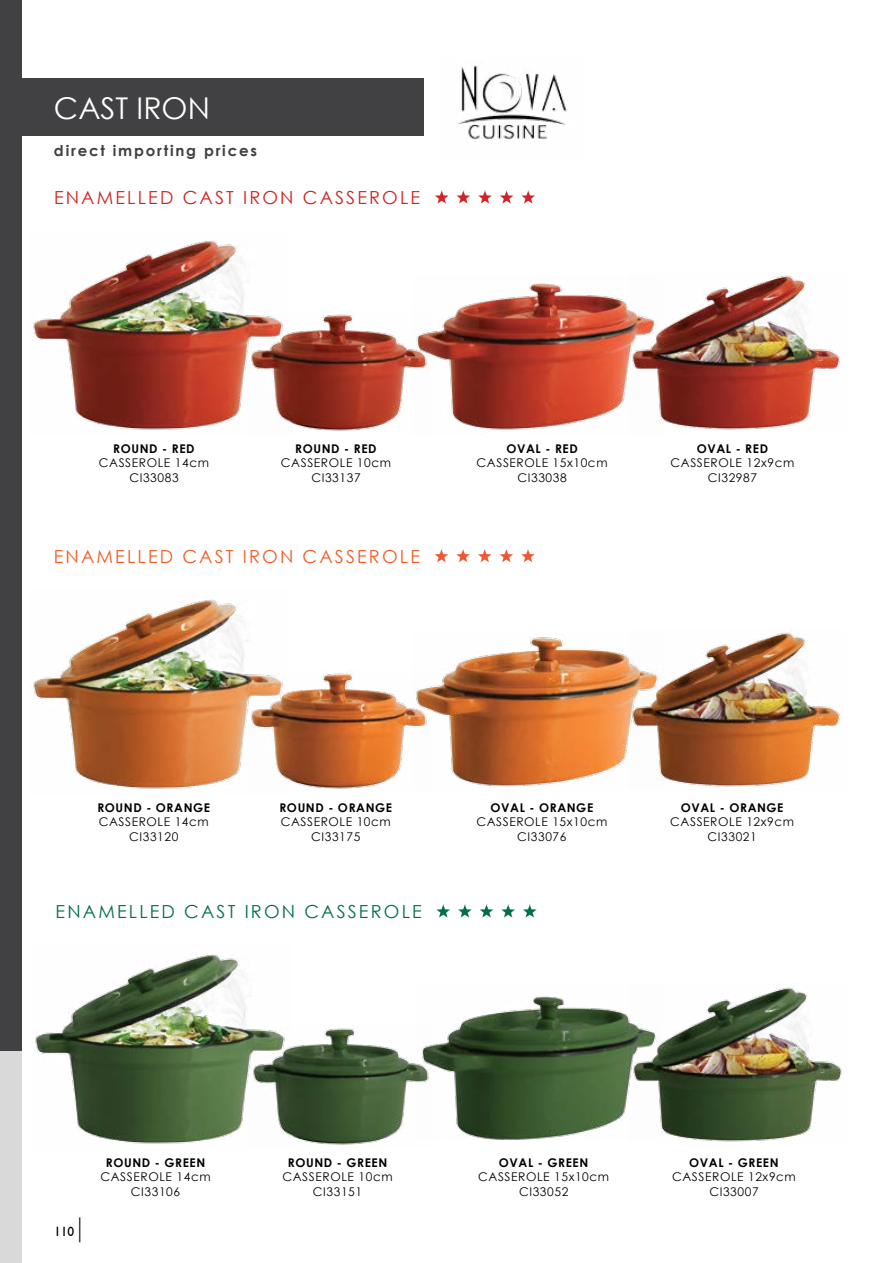
<style>
.page{position:relative;width:893px;height:1263px;background:#fff}
.page>*{position:absolute;margin:0;border:0;box-sizing:border-box;transform-origin:0 0}
.t1{font:30px "Century Gothic";color:#fff}
.t2{font:18px "Century Gothic";letter-spacing:.12em;color:#ce231e}
.t3{font:18px "Century Gothic";letter-spacing:.12em;color:#f15d24}
.t4{font:18px "Century Gothic";letter-spacing:.12em;color:#006f4a}
.t5{font:700 15px "Century Gothic";letter-spacing:.12em;color:#414042}
.t6{font:13.5px "Gill Sans";color:#000}
.t7{font:12px/14.4px "Century Gothic";letter-spacing:.05em;color:#000;text-align:center}
.t8{font:700 12px "Century Gothic";letter-spacing:.05em;color:#000}
.s1{font-size:27px}
</style>
<div class="page">
<img style="left:430px;top:637px;width:198px;height:150px">
<img style="left:432px;top:996px;width:198px;height:143px">
<div style="left:0;top:0;width:22px;height:1263px;background:#d9d9d9"></div>
<div style="left:0;top:79px;width:423px;height:57px;background:#414042"></div>
<div style="left:0;top:0;width:22px;height:1050px;background:#414042"></div>
<img style="left:458px;top:65px;width:109px;height:75px">
<img style="left:430px;top:283px;width:198px;height:147px">
<img style="left:628px;top:273px;width:212px;height:157px">
<img style="left:628px;top:630px;width:212px;height:157px">
<img style="left:630px;top:987px;width:212px;height:155px">
<img style="left:33px;top:240px;width:216px;height:190px">
<img style="left:33px;top:599px;width:216px;height:190px">
<img style="left:35px;top:954px;width:216px;height:190px">
<img style="left:249px;top:314px;width:181px;height:117px">
<img style="left:249px;top:673px;width:181px;height:116px">
<img style="left:251px;top:1028px;width:181px;height:117px">
<svg style="left:435px;top:191px;width:14px;height:13px"></svg>
<svg style="left:435px;top:549px;width:13px;height:13px"></svg>
<svg style="left:436px;top:904px;width:14px;height:13px"></svg>
<svg style="left:456px;top:191px;width:14px;height:13px"></svg>
<svg style="left:456px;top:549px;width:14px;height:13px"></svg>
<svg style="left:458px;top:904px;width:14px;height:13px"></svg>
<svg style="left:478px;top:191px;width:14px;height:13px"></svg>
<svg style="left:478px;top:549px;width:14px;height:13px"></svg>
<svg style="left:480px;top:904px;width:13px;height:13px"></svg>
<svg style="left:521px;top:191px;width:14px;height:13px"></svg>
<svg style="left:521px;top:549px;width:14px;height:13px"></svg>
<svg style="left:523px;top:904px;width:14px;height:13px"></svg>
<svg style="left:500px;top:191px;width:13px;height:13px"></svg>
<svg style="left:499px;top:549px;width:14px;height:13px"></svg>
<svg style="left:501px;top:904px;width:14px;height:14px"></svg>
<h1 class="t1" style="left:54px;top:87px;width:157px">CAST IRON</h1>
<p class="t5" style="left:54px;top:140px;width:205px">DIRECT IMPORTING PRICES</p>
<h2 class="t2" style="left:54px;top:185px;width:368px">ENAMELLED CAST IRON CASSEROLE</h2>
<p class="t8" style="left:113px;top:440px;width:81px">ROUND - RED</p>
<p class="t7" style="left:99px;top:456px;width:112px">CASSEROLE 14CM<br>CI 33083</p>
<p class="t8" style="left:295px;top:440px;width:81px">ROUND - RED</p>
<p class="t7" style="left:281px;top:456px;width:112px">CASSEROLE 10CM<br>CI33137</p>
<h2 class="t3" style="left:54px;top:544px;width:368px">ENAMELLED CAST IRON CASSEROLE</h2>
<p class="t8" style="left:506px;top:440px;width:71px">OVAL - RED</p>
<p class="t7" style="left:477px;top:456px;width:133px">CASSEROLE 15X10CM<br>CI 33038</p>
<p class="t8" style="left:697px;top:440px;width:71px">OVAL - RED</p>
<p class="t7" style="left:670px;top:456px;width:125px">CASSEROLE 12X9CM<br>CI32987</p>
<p class="t8" style="left:97px;top:798px;width:113px">ROUND - ORANGE</p>
<p class="t7" style="left:99px;top:814px;width:112px">CASSEROLE 14CM<br>CI33120</p>
<p class="t8" style="left:279px;top:798px;width:113px">ROUND - ORANGE</p>
<p class="t7" style="left:281px;top:814px;width:112px">CASSEROLE 10CM<br>CI33175</p>
<h2 class="t4" style="left:56px;top:899px;width:368px">ENAMELLED CAST IRON CASSEROLE</h2>
<p class="t8" style="left:490px;top:798px;width:103px">OVAL - ORANGE</p>
<p class="t7" style="left:476px;top:814px;width:133px">CASSEROLE 15X10CM<br>CI33076</p>
<p class="t8" style="left:681px;top:798px;width:103px">OVAL - ORANGE</p>
<p class="t7" style="left:670px;top:814px;width:125px">CASSEROLE 12X9CM<br>CI 33021</p>
<p class="t6" style="left:54px;top:1224px;width:29px">110 <span class="s1">|</span></p>
<p class="t8" style="left:106px;top:1153px;width:101px">ROUND - GREEN</p>
<p class="t7" style="left:100px;top:1170px;width:112px">CASSEROLE 14CM<br>CI33106</p>
<p class="t8" style="left:288px;top:1153px;width:101px">ROUND - GREEN</p>
<p class="t7" style="left:282px;top:1170px;width:112px">CASSEROLE 10CM<br>CI33151</p>
<p class="t8" style="left:499px;top:1153px;width:91px">OVAL - GREEN</p>
<p class="t7" style="left:478px;top:1170px;width:133px">CASSEROLE 15X10CM<br>CI 33052</p>
<p class="t8" style="left:689px;top:1153px;width:91px">OVAL - GREEN</p>
<p class="t7" style="left:672px;top:1170px;width:125px">CASSEROLE 12X9CM<br>CI 33007</p>
</div>
